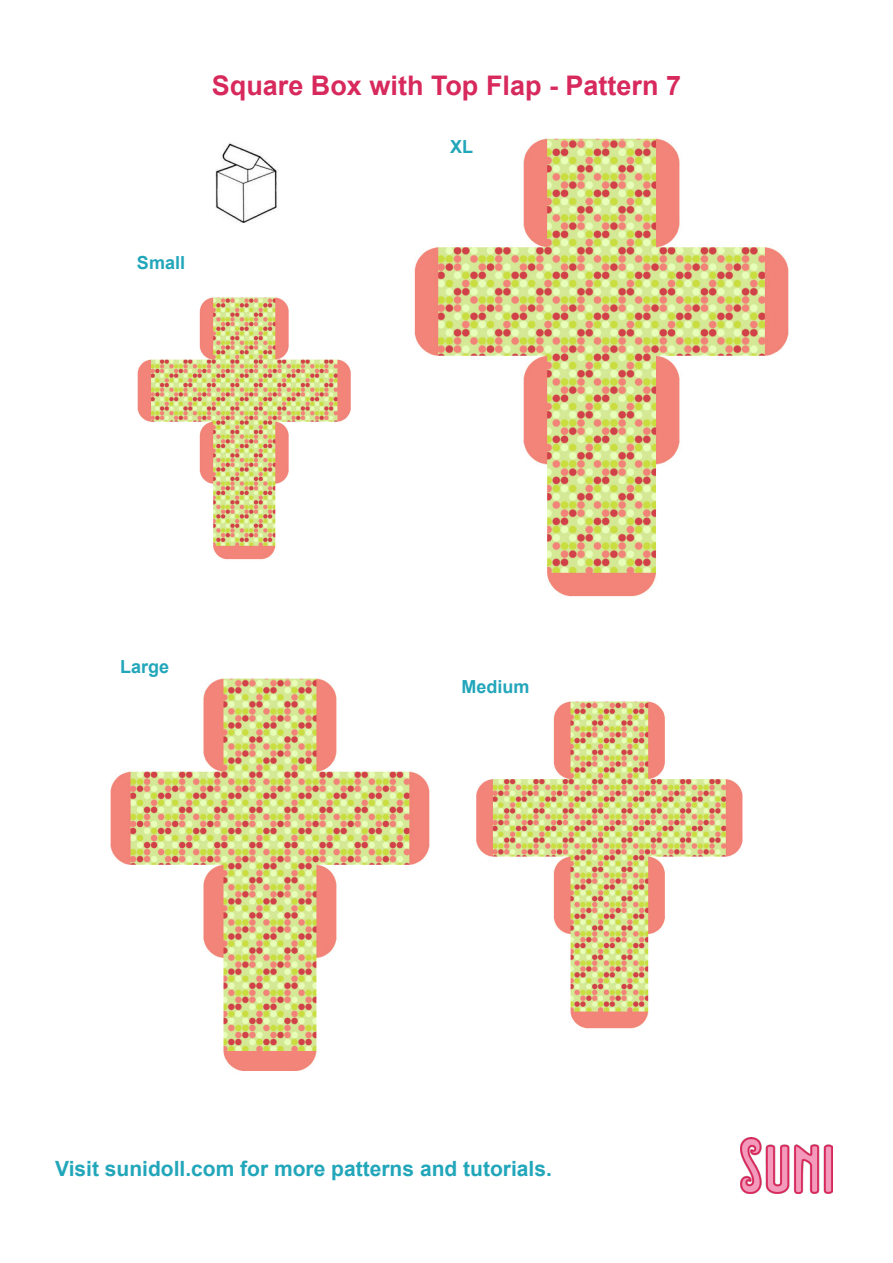
<style>
.page{position:relative;width:893px;height:1263px;background:#fff}
.page>*{position:absolute;margin:0;border:0;box-sizing:border-box;transform-origin:0 0}
.t1{font:700 27px "Arial";color:#d7295c}
.t2{font:700 21px "Arial";color:#22a6ba}
.t3{font:700 18px "Arial";color:#22a6ba}
</style>
<div class="page">
<img style="left:137px;top:297px;width:214px;height:263px">
<img style="left:476px;top:701px;width:267px;height:328px">
<img style="left:110px;top:678px;width:320px;height:393px">
<img style="left:414px;top:138px;width:375px;height:459px">
<img style="left:215px;top:143px;width:63px;height:80px">
<div style="left:689px;top:146px;width:83px;height:95px;background:#fff"></div>
<div style="left:671px;top:680px;width:83px;height:95px;background:#fff"></div>
<div style="left:344px;top:674px;width:83px;height:95px;background:#fff"></div>
<div style="left:291px;top:260px;width:83px;height:96px;background:#fff"></div>
<img style="left:741px;top:1137px;width:92px;height:57px">
<p class="t1" style="left:212px;top:66px;width:471px">Square Box with Top Flap - Pattern 7</p>
<p class="t3" style="left:137px;top:250px;width:50px">Small</p>
<p class="t3" style="left:120px;top:653px;width:51px">Large</p>
<p class="t3" style="left:450px;top:134px;width:25px">XL</p>
<p class="t3" style="left:462px;top:674px;width:70px">Medium</p>
<p class="t2" style="left:55px;top:1154px;width:498px">Visit sunidoll.com for more patterns and tutorials.</p>
</div>
